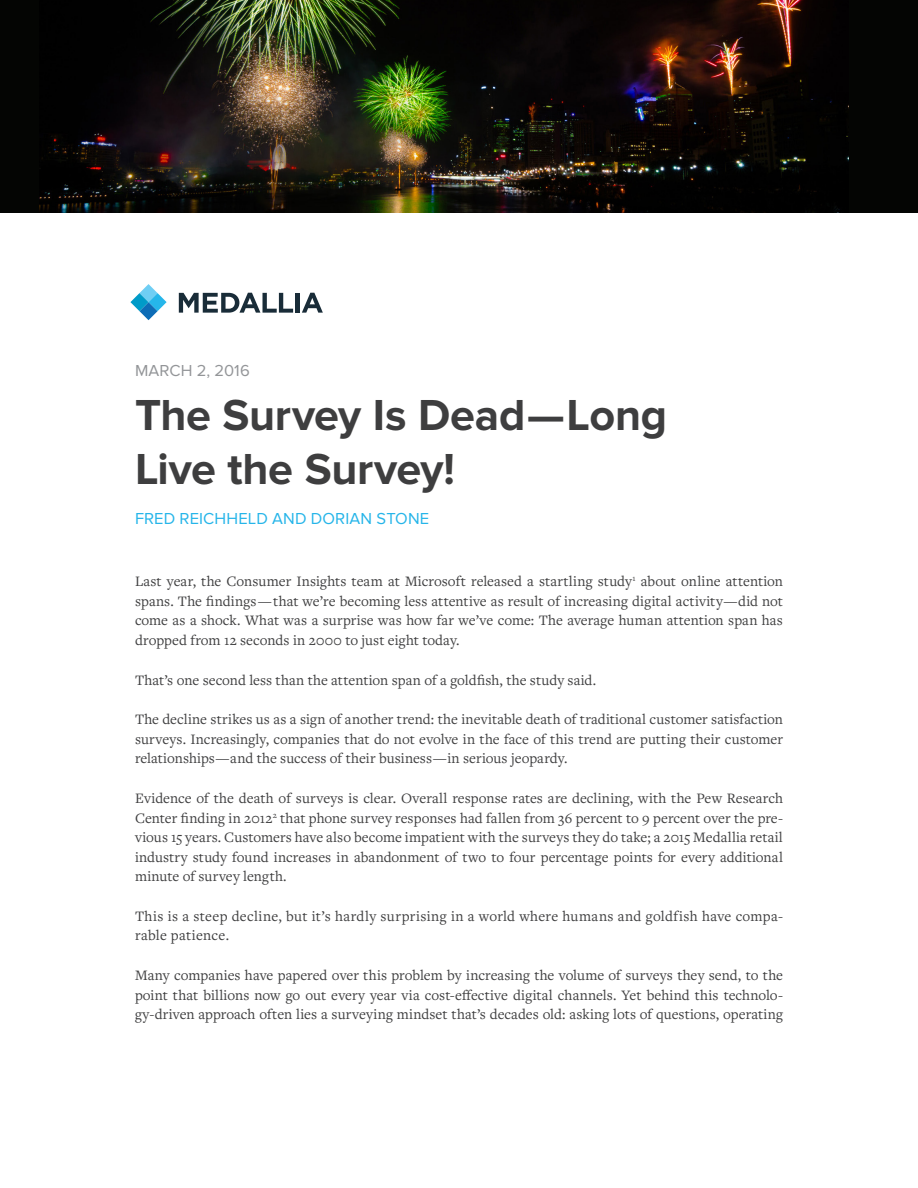
<style>
.page{position:relative;width:918px;height:1188px;background:#fff}
.page>*{position:absolute;margin:0;border:0;box-sizing:border-box;transform-origin:0 0}
.t1{font:700 45px/54px "Proxima Nova";letter-spacing:-.01em;color:#3e3e3f}
.t2{font:16.5px "Proxima Nova";letter-spacing:.01em;color:#26b5e9}
.t3{font:16.5px "Proxima Nova";letter-spacing:.01em;color:#939598}
.t4{font:15px/19.5px "Freight Text Pro";letter-spacing:.01em;color:#3e3e3f;text-align:justify}
</style>
<div class="page">
<div style="left:0;top:0;width:918px;height:213px;background:#040503"></div>
<svg style="left:130px;top:284px;width:37px;height:36px"></svg>
<svg style="left:179px;top:293px;width:114px;height:20px"></svg>
<div style="left:295px;top:293px;width:5px;height:20px;background:#192c38"></div>
<svg style="left:302px;top:293px;width:21px;height:20px"></svg>
<img style="left:39px;top:0;width:810px;height:213px">
<p class="t3" style="left:135px;top:361px;width:116px">MARCH 2, 2016</p>
<p class="t1" style="left:135px;top:389px;width:534px">The Survey Is Dead—Long<br>Live the Survey!</p>
<p class="t2" style="left:135px;top:509px;width:296px">FRED REICHHELD AND DORIAN STONE</p>
<p class="t4" style="left:135px;top:571px;width:650px">Last year, the Consumer Insights team at Microsoft released a startling study<sup>1</sup> about online attention spans. The findings — that we’re becoming less attentive as result of increasing digital activity—did not come as a shock. What was a surprise was how far we’ve come: The average human attention span has dropped from 12 seconds in 2000 to just eight today.</p>
<p class="t4" style="left:135px;top:669px;width:463px">That’s one second less than the attention span of a goldfish, the study said.</p>
<p class="t4" style="left:135px;top:709px;width:650px">The decline strikes us as a sign of another trend: the inevitable death of traditional customer satisfaction surveys. Increasingly, companies that do not evolve in the face of this trend are putting their customer relationships—and the success of their business—in serious jeopardy.</p>
<p class="t4" style="left:135px;top:788px;width:650px">Evidence of the death of surveys is clear. Overall response rates are declining, with the Pew Research Center finding in 2012<sup>2</sup> that phone survey responses had fallen from 36 percent to 9 percent over the pre&shy;vious 15 years. Customers have also become impatient with the surveys they do take; a 2015 Medallia retail industry study found increases in abandonment of two to four percentage points for every additional minute of survey length.</p>
<p class="t4" style="left:135px;top:906px;width:650px">This is a steep decline, but it’s hardly surprising in a world where humans and goldfish have compa&shy;rable patience.</p>
<p class="t4" style="left:135px;top:965px;width:650px">Many companies have papered over this problem by increasing the volume of surveys they send, to the point that billions now go out every year via cost-effective digital channels. Yet behind this technolo&shy;gy-driven approach often lies a surveying mindset that’s decades old: asking lots of questions, operating</p>
</div>
